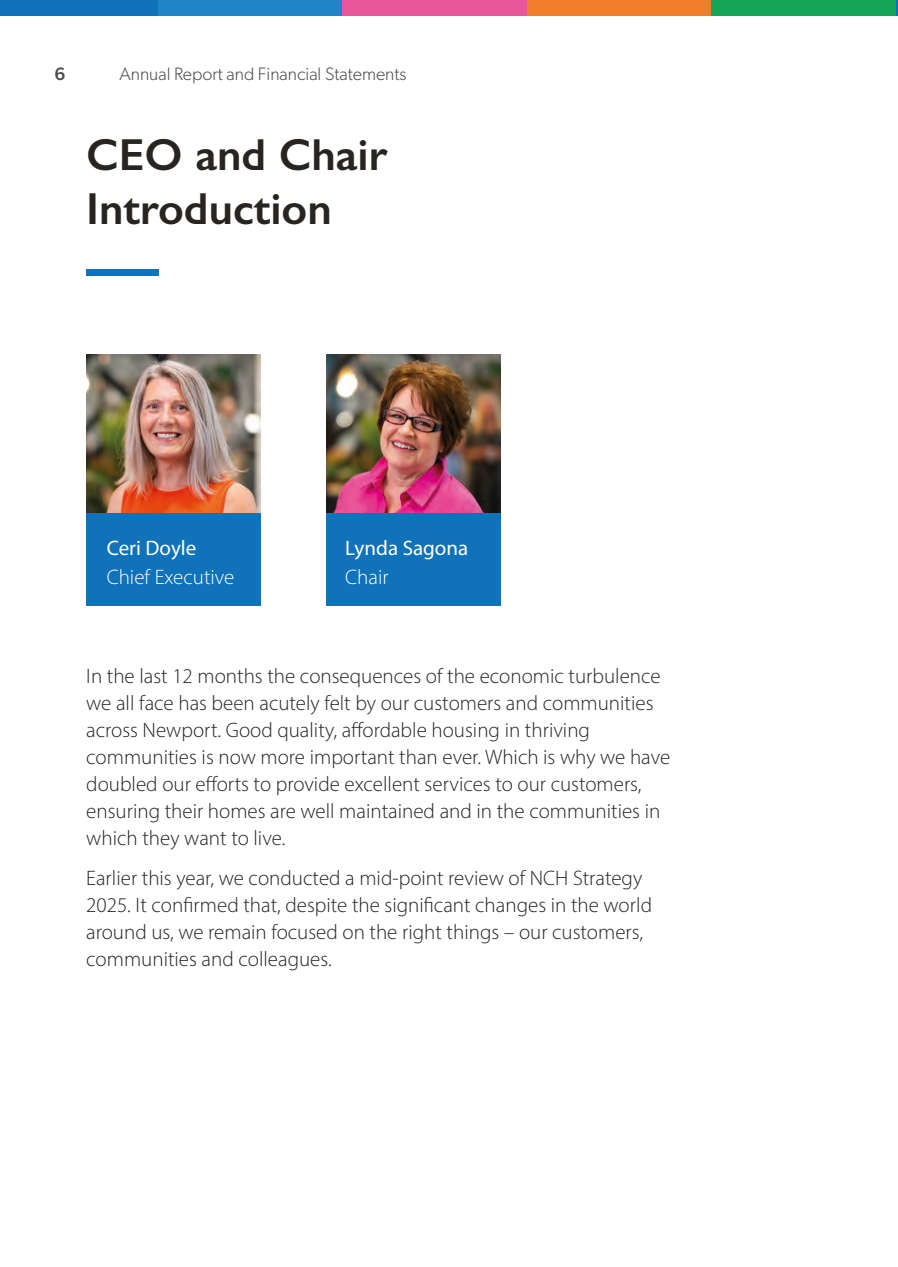
<style>
.page{position:relative;width:898px;height:1267px;background:#fff}
.page>*{position:absolute;margin:0;border:0;box-sizing:border-box;transform-origin:0 0}
.t1{font:600 45px/54px "Gill Sans";color:#272421}
.Body{font:300 21px/27px "Myriad Pro";color:#272421}
.t2{font:21px "Myriad Pro";color:#fff}
.t3{font:300 21px "Myriad Pro";color:#fff}
.t4{font:300 18px "Gibson";color:#4b4b4a}
.t5{font:500 18px "Gibson";color:#4b4b4a}
</style>
<div class="page">
<div style="left:0;top:0;width:158px;height:16px;background:#1072b9"></div>
<div style="left:158px;top:0;width:184px;height:16px;background:#1f85c7"></div>
<div style="left:342px;top:0;width:184px;height:16px;background:#eb5599"></div>
<div style="left:526px;top:0;width:185px;height:16px;background:#f07e2a"></div>
<div style="left:711px;top:0;width:184px;height:16px;background:#16a659"></div>
<img style="left:86px;top:354px;width:174px;height:159px">
<img style="left:326px;top:354px;width:174px;height:159px">
<div style="left:86px;top:513px;width:174px;height:93px;background:#1072b9"></div>
<div style="left:326px;top:513px;width:174px;height:93px;background:#1072b9"></div>
<div style="left:86px;top:269px;width:72px;height:6px;background:#1072b9"></div>
<svg style="left:895px;top:0;width:3px;height:16px"></svg>
<p class="t5" style="left:54px;top:63px;width:12px">6</p>
<p class="t4" style="left:119px;top:63px;width:288px">Annual Report and Financial Statements</p>
<h1 class="t1" style="left:86px;top:127px;width:302px">CEO and Chair<br>Introduction</h1>
<p class="t2" style="left:107px;top:535px;width:91px">Ceri Doyle</p>
<p class="t3" style="left:107px;top:565px;width:129px">Chief Executive</p>
<p class="t2" style="left:345px;top:535px;width:124px">Lynda Sagona</p>
<p class="t3" style="left:345px;top:565px;width:45px">Chair</p>
<p class="Body" style="left:86px;top:662px;width:585px">In the last 12 months the consequences of the economic turbulence we all face has been acutely felt by our customers and communities across Newport. Good quality, affordable housing in thriving communities is now more important than ever. Which is why we have doubled our efforts to provide excellent services to our customers, ensuring their homes are well maintained and in the communities in which they want to live.</p>
<p class="Body" style="left:86px;top:864px;width:567px">Earlier this year, we conducted a mid-point review of NCH Strategy 2025. It confirmed that, despite the significant changes in the world around us, we remain focused on the right things – our customers, communities and colleagues.</p>
</div>
